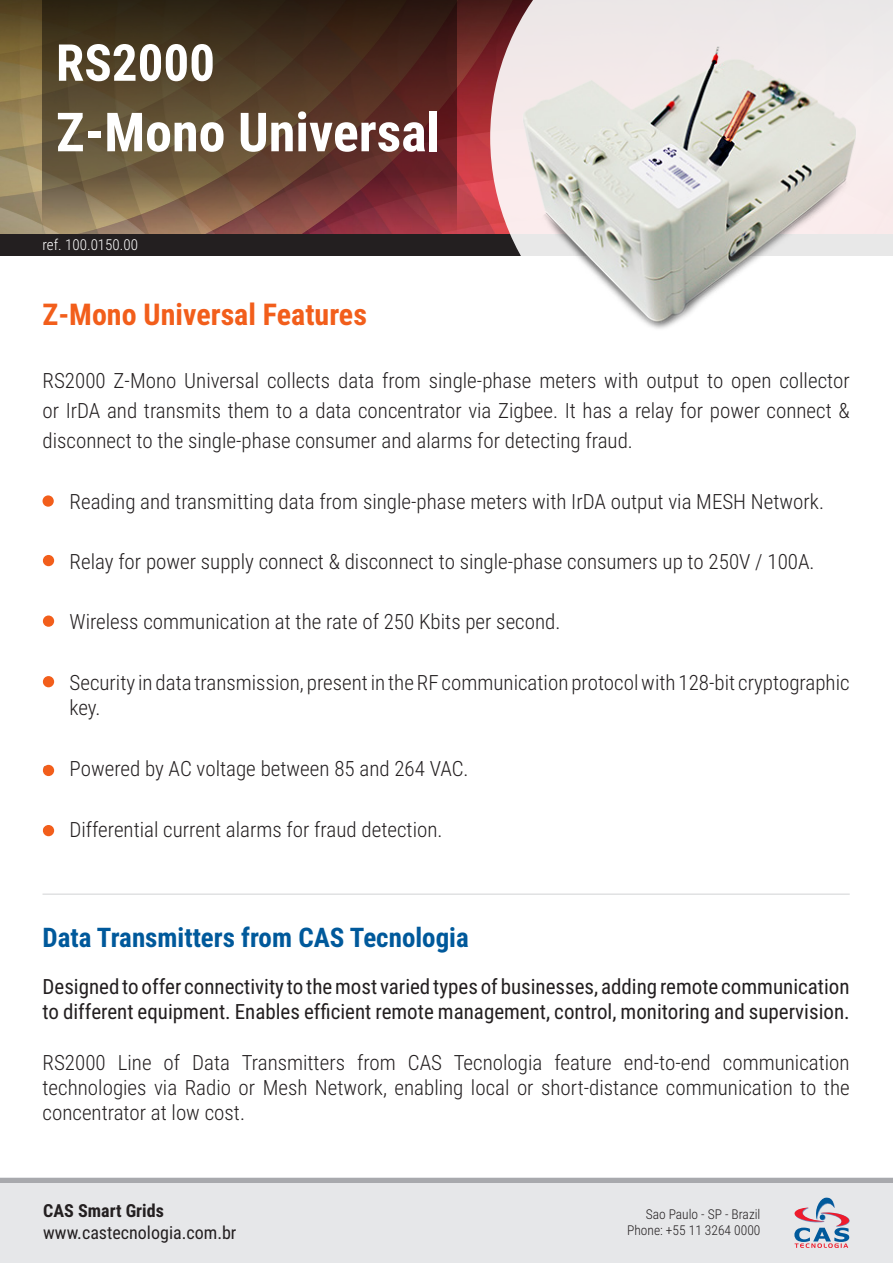
<style>
.page{position:relative;width:893px;height:1263px;background:#fff}
.page>*{position:absolute;margin:0;border:0;box-sizing:border-box;transform-origin:0 0}
.t1{font:700 54px "Roboto Condensed";color:#fff}
.t2{font:700 51px "Roboto Condensed";color:#fff}
.t3{font:700 30px "Roboto Condensed";color:#f25e1b}
.t4{font:700 27px "Roboto Condensed";color:#00599b}
.t5{font:300 21px/25.2px "Roboto Condensed";color:#231f20;text-align:justify}
.t6{font:21px/25.2px "Roboto Condensed";color:#231f20}
.t7{font:18px "Roboto Condensed";color:#231f20}
.t8{font:700 18px "Roboto Condensed";color:#231f20}
.t9{font:300 15px "Roboto Condensed";color:#fff}
.t10{font:300 13.5px "Roboto Condensed";color:#231f20}
</style>
<div class="page">
<img style="left:0;top:0;width:490px;height:234px">
<div style="left:0;top:234px;width:893px;height:21px;background:#231f20"></div>
<svg style="left:490px;top:0;width:403px;height:256px;background:#d5bbbc"></svg>
<svg style="left:43px;top:0;width:414px;height:234px;background:#5e3f2e"></svg>
<div style="left:0;top:1178px;width:893px;height:85px;background:#e6e7e9"></div>
<hr style="left:0;top:1178px;width:893px;height:4px;background:#a8a9ad">
<svg style="left:794px;top:1197px;width:56px;height:51px"></svg>
<hr style="left:43px;top:894px;width:807px;height:1px;background:#d1d2d4">
<div style="left:43px;top:555px;width:11px;height:11px;background:#f25e1b;border-radius:50%"></div>
<div style="left:43px;top:495px;width:11px;height:12px;background:#f25e1b;border-radius:50%"></div>
<div style="left:43px;top:615px;width:11px;height:12px;background:#f25e1b;border-radius:50%"></div>
<div style="left:43px;top:765px;width:11px;height:11px;background:#f25e1b;border-radius:50%"></div>
<div style="left:43px;top:825px;width:11px;height:11px;background:#f25e1b;border-radius:50%"></div>
<div style="left:43px;top:676px;width:11px;height:11px;background:#f25e1b;border-radius:50%"></div>
<img style="left:512px;top:0;width:355px;height:329px">
<p class="t2" style="left:56px;top:27px;width:161px">RS2000</p>
<p class="t1" style="left:56px;top:94px;width:386px">Z-Mono Universal</p>
<p class="t9" style="left:43px;top:234px;width:97px">ref. 100.0150.00</p>
<p class="t3" style="left:43px;top:293px;width:326px">Z-Mono Universal Features</p>
<p class="t5" style="left:43px;top:365px;width:809px;line-height:30px">RS2000 Z-Mono Universal collects data from single-phase meters with output to open collector or IrDA and transmits them to a data concentrator via Zigbee. It has a relay for power connect &amp; disconnect to the single-phase consumer and alarms for detecting fraud.</p>
<p class="t5" style="left:43px;top:488px;width:783px">• Reading and transmitting data from single-phase meters with IrDA output via MESH Network.</p>
<p class="t5" style="left:43px;top:548px;width:774px">• Relay for power supply connect &amp; disconnect to single-phase consumers up to 250V / 100A.</p>
<p class="t5" style="left:43px;top:608px;width:519px">• Wireless communication at the rate of 250 Kbits per second.</p>
<p class="t5" style="left:70px;top:669px;width:782px;text-indent:-27px">• Security in data transmission, present in the RF communication protocol with 128-bit cryptographic key.</p>
<p class="t5" style="left:43px;top:755px;width:428px">• Powered by AC voltage between 85 and 264 VAC.</p>
<p class="t5" style="left:43px;top:816px;width:401px">• Differential current alarms for fraud detection.</p>
<p class="t4" style="left:43px;top:919px;width:428px">Data Transmitters from CAS Tecnologia</p>
<p class="t6" style="left:43px;top:973px;width:809px">Designed to offer connectivity to the most varied types of businesses, adding remote communication to different equipment. Enables efficient remote management, control, monitoring and supervision.</p>
<p class="t5" style="left:43px;top:1049px;width:809px">RS2000 Line of Data Transmitters from CAS Tecnologia feature end-to-end communication technologies via Radio or Mesh Network, enabling local or short-distance communication to the concentrator at low cost.</p>
<p class="t8" style="left:43px;top:1198px;width:122px">CAS Smart Grids</p>
<p class="t7" style="left:43px;top:1220px;width:195px">www.castecnologia.com.br</p>
<p class="t10" style="left:646px;top:1204px;width:116px">Sao Paulo - SP - Brazil</p>
<p class="t10" style="left:627px;top:1220px;width:135px">Phone: +55 11 3264 0000</p>
</div>
